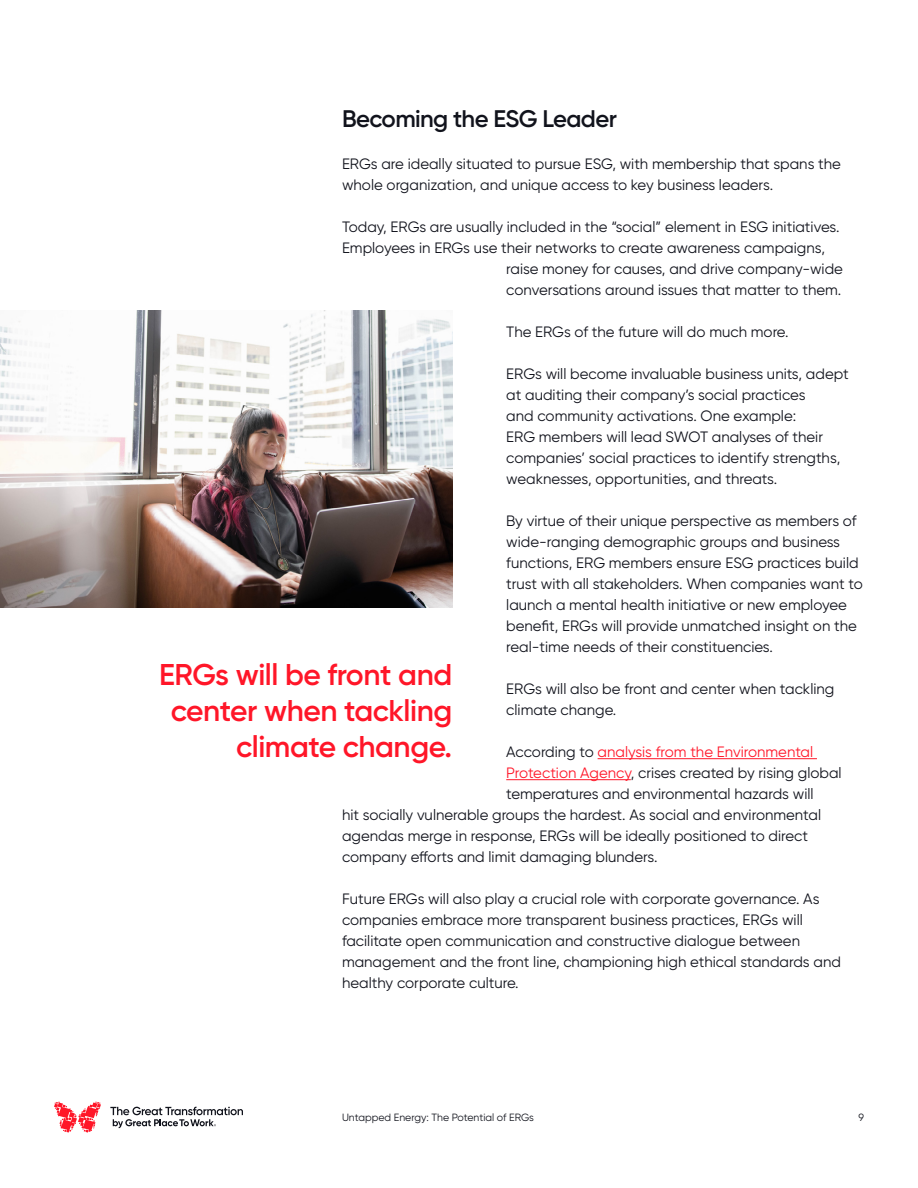
<style>
.page{position:relative;width:918px;height:1188px;background:#fff}
.page>*{position:absolute;margin:0;border:0;box-sizing:border-box;transform-origin:0 0}
.t1{font:600 30px/36px "Gilroy";letter-spacing:-.015em;color:#ff1628;text-align:right}
.t2{font:600 24px "Gilroy";letter-spacing:-.025em;color:#11131c}
.t3{font:15px/21px "Gilroy";color:#11131c}
.t4{font:15px "Gilroy";color:#ff1628}
.t5{font:10.5px "Gilroy";color:#11131c}
.s1{color:#11131c}
.s2{color:#ff1628}
</style>
<div class="page">
<svg style="left:54px;top:1102px;width:47px;height:31px"></svg>
<svg style="left:110px;top:1107px;width:133px;height:21px"></svg>
<hr style="left:598px;top:758px;width:219px;height:1px;background:#ff1628">
<hr style="left:506px;top:779px;width:125px;height:1px;background:#ff1628">
<img style="left:0;top:310px;width:452px;height:298px">
<h2 class="t2" style="left:342px;top:104px;width:277px">Becoming the ESG Leader</h2>
<p class="t3" style="left:342px;top:153px;width:500px">ERGs are ideally situated to pursue ESG, with membership that spans the whole organization, and unique access to key business leaders.</p>
<p class="t3" style="left:342px;top:216px;width:499px">Today, ERGs are usually included in the “social” element in ESG initiatives.</p>
<p class="t3" style="left:342px;top:237px;width:485px">Employees in ERGs use their networks to create awareness campaigns,</p>
<p class="t3" style="left:506px;top:258px;width:338px">raise money for causes, and drive company-wide</p>
<p class="t3" style="left:506px;top:279px;width:337px">conversations around issues that matter to them.</p>
<p class="t3" style="left:506px;top:321px;width:284px">The ERGs of the future will do much more.</p>
<p class="t3" style="left:506px;top:363px;width:344px">ERGs will become invaluable business units, adept at auditing their company’s social practices<br>and community activations. One example:<br>ERG members will lead SWOT analyses of their companies’ social practices to identify strengths, weaknesses, opportunities, and threats.</p>
<p class="t3" style="left:506px;top:510px;width:358px">By virtue of their unique perspective as members of wide-ranging demographic groups and business functions, ERG members ensure ESG practices build trust with all stakeholders. When companies want to launch a mental health initiative or new employee benefit, ERGs will provide unmatched insight on the real-time needs of their constituencies.</p>
<p class="t3" style="left:506px;top:678px;width:330px">ERGs will also be front and center when tackling climate change.</p>
<p class="t4" style="left:506px;top:743px;width:308px"><span class="s1">According to</span> analysis from the Environmental</p>
<p class="t3" style="left:506px;top:762px;width:337px"><span class="s2">Protection Agency</span>, crises created by rising global</p>
<p class="t3" style="left:506px;top:783px;width:309px">temperatures and environmental hazards will</p>
<p class="t3" style="left:342px;top:804px;width:481px">hit socially vulnerable groups the hardest. As social and environmental</p>
<p class="t3" style="left:342px;top:825px;width:468px">agendas merge in response, ERGs will be ideally positioned to direct</p>
<p class="t3" style="left:342px;top:846px;width:317px">company efforts and limit damaging blunders.</p>
<p class="t3" style="left:342px;top:888px;width:500px">Future ERGs will also play a crucial role with corporate governance. As companies embrace more transparent business practices, ERGs will facilitate open communication and constructive dialogue between management and the front line, championing high ethical standards and healthy corporate culture.</p>
<h1 class="t1" style="left:159px;top:657px;width:295px">ERGs will be front and center when tackling climate change.</h1>
<p class="t5" style="left:342px;top:1111px;width:194px">Untapped Energy: The Potential of ERGs</p>
<p class="t5" style="left:858px;top:1111px;width:7px">9</p>
</div>
